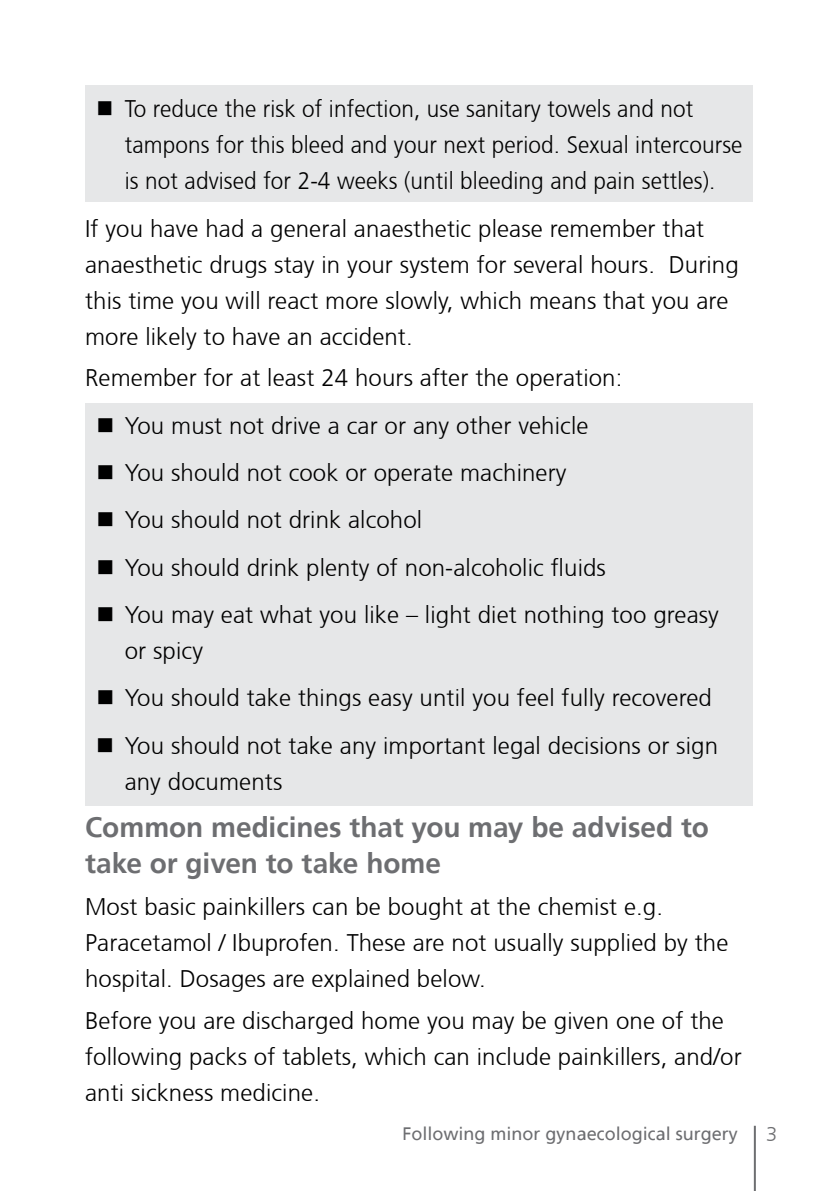
<style>
.page{position:relative;width:840px;height:1191px;background:#fff}
.page>*{position:absolute;margin:0;border:0;box-sizing:border-box;transform-origin:0 0}
.t1{font:700 28px/36px "Frutiger";letter-spacing:-.005em;color:#6d6e71}
.t2{font:300 24px/36px "Frutiger CE";letter-spacing:.005em;color:#000}
.t3{font:300 24px/36px "Frutiger CE";letter-spacing:.005em;color:#000;scale:.94 1}
.t4{font:300 20px "Frutiger CE";color:#6d6e71}
.t5{font:18px "Frutiger Linotype";color:#6d6e71}
</style>
<div class="page">
<div style="left:85px;top:403px;width:667px;height:402px;background:#e6e7e8"></div>
<div style="left:85px;top:85px;width:667px;height:116px;background:#e6e7e8"></div>
<hr style="left:753px;top:1125px;width:2px;height:66px;background:#6d6e71">
<p class="t3" style="left:125px;top:91px;width:658px;text-indent:-28px">■ To reduce the risk of infection, use sanitary towels and not tampons for this bleed and your next period. Sexual intercourse is not advised for 2-4 weeks (until bleeding and pain settles).</p>
<p class="t2" style="left:85px;top:210px;width:654px">If you have had a general anaesthetic please remember that anaesthetic drugs stay in your system for several hours. During this time you will react more slowly, which means that you are more likely to have an accident.</p>
<p class="t2" style="left:85px;top:360px;width:538px">Remember for at least 24 hours after the operation:</p>
<p class="t2" style="left:96px;top:407px;width:493px">■ You must not drive a car or any other vehicle</p>
<p class="t2" style="left:96px;top:454px;width:471px">■ You should not cook or operate machinery</p>
<p class="t2" style="left:96px;top:502px;width:327px">■ You should not drink alcohol</p>
<p class="t2" style="left:96px;top:549px;width:511px">■ You should drink plenty of non-alcoholic fluids</p>
<p class="t2" style="left:125px;top:596px;width:595px;text-indent:-28px">■ You may eat what you like – light diet nothing too greasy or spicy</p>
<p class="t2" style="left:96px;top:680px;width:616px">■ You should take things easy until you feel fully recovered</p>
<p class="t2" style="left:125px;top:727px;width:594px;text-indent:-28px">■ You should not take any important legal decisions or sign any documents</p>
<p class="t1" style="left:85px;top:809px;width:625px">Common medicines that you may be advised to take or given to take home</p>
<p class="t2" style="left:85px;top:888px;width:644px">Most basic painkillers can be bought at the chemist e.g.<br>Paracetamol / Ibuprofen. These are not usually supplied by the hospital. Dosages are explained below.</p>
<p class="t2" style="left:85px;top:1002px;width:657px">Before you are discharged home you may be given one of the following packs of tablets, which can include painkillers, and/or anti sickness medicine.</p>
<p class="t5" style="left:402px;top:1122px;width:337px">Following minor gynaecological surgery</p>
<p class="t4" style="left:765px;top:1122px;width:13px">3</p>
</div>
